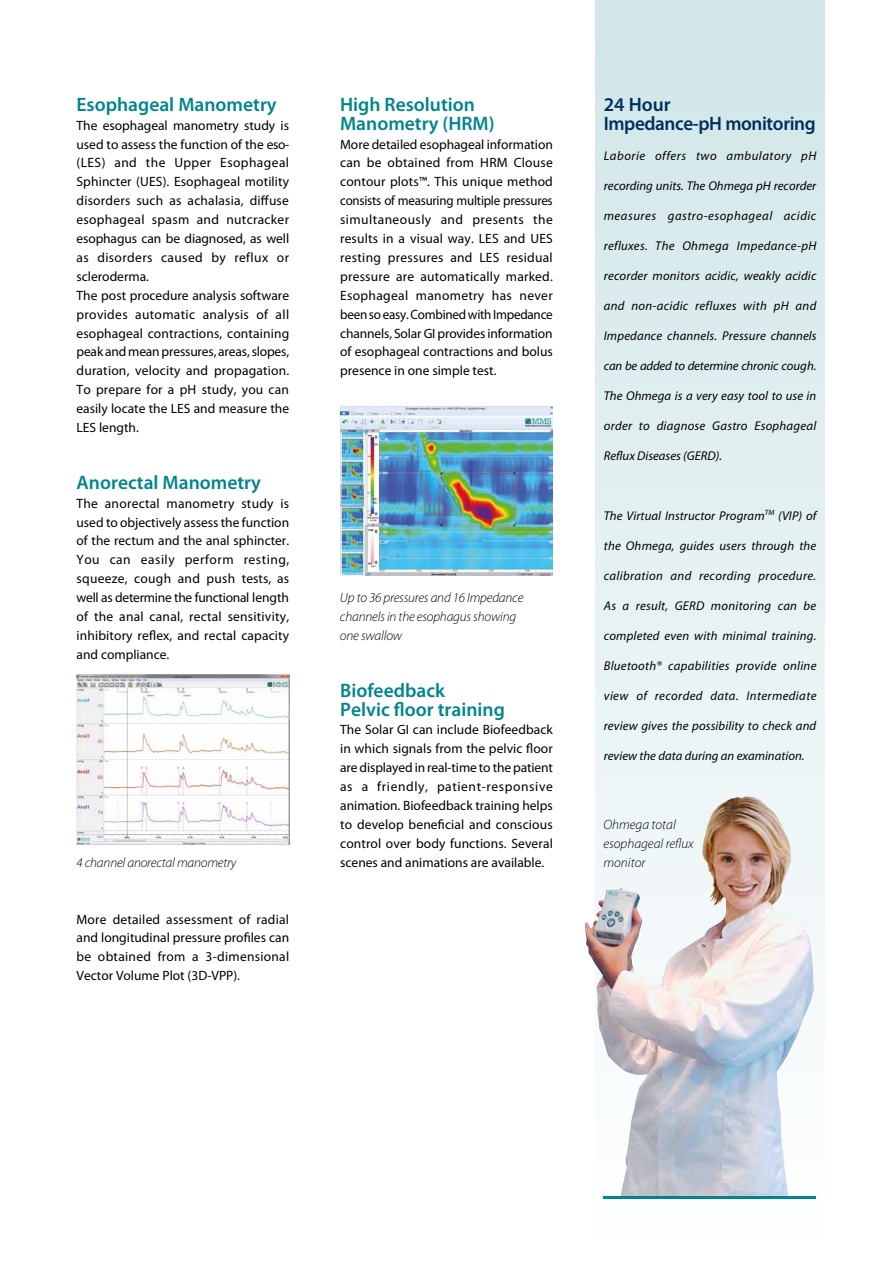
<style>
.page{position:relative;width:893px;height:1263px;background:#fff}
.page>*{position:absolute;margin:0;border:0;box-sizing:border-box;transform-origin:0 0}
.t1{font:600 19.5px/18.9px "Myriad Pro";color:#00858c}
.t2{font:600 19.5px/18.9px "Myriad Pro";letter-spacing:-.02em;color:#00305b}
.t3{font:13.5px/18.9px "Myriad Pro";letter-spacing:.01em;color:#000;text-align:justify}
.t4{font:italic 300 13.5px/18.9px "Myriad Pro";letter-spacing:-.015em;color:#000}
.t5{font:italic 12.75px "Myriad Pro";letter-spacing:.015em;color:#000}
.t6{font:italic 12.75px "Myriad Pro";letter-spacing:.04em;color:#000}
.t7{font:italic 12.75px "Myriad Pro";letter-spacing:-.01em;color:#000}
</style>
<div class="page">
<svg style="left:595px;top:0;width:230px;height:1196px;background:#dbe6e9"></svg>
<img style="left:631px;top:797px;width:112px;height:188px">
<hr style="left:603px;top:1196px;width:213px;height:3px;background:#00858c">
<img style="left:77px;top:675px;width:213px;height:170px">
<img style="left:341px;top:406px;width:212px;height:170px">
<h1 class="t1" style="left:77px;top:95px;width:202px">Esophageal Manometry</h1>
<p class="t3" style="left:77px;top:116px;width:214px;text-align:left">The esophageal manometry study is used to assess the function of the eso-(LES) and the Upper Eso phageal Sphincter (UES). Esophageal motility disorders such as achalasia, diffuse esophageal spasm and nutcracker esophagus can be diagnosed, as well as disorders caused by reflux or scleroderma.<br>The post procedure analysis software provides automatic analysis of all esophageal contractions, containing peak and mean pressures, areas, slopes, duration, velocity and propagation.<br>To prepare for a pH study, you can easily locate the LES and measure the LES length.</p>
<h1 class="t1" style="left:77px;top:473px;width:186px">Anorectal Manometry</h1>
<p class="t3" style="left:77px;top:494px;width:214px">The anorectal manometry study is used to objectively assess the function of the rectum and the anal sphincter.<br>You can easily perform resting, squeeze, cough and push tests, as well as determine the functional length of the anal canal, rectal sensitivity, inhibitory reflex, and rectal capacity and compliance.</p>
<p class="t4" style="left:77px;top:853px;width:161px">4 channel anorectal manometry</p>
<p class="t3" style="left:77px;top:910px;width:214px">More detailed assessment of radial and longitudinal pressure profiles can be obtained from a 3-dimensional Vector Volume Plot (3D-VPP).</p>
<h1 class="t1" style="left:340px;top:95px;width:156px">High Resolution<br>Manometry (HRM)</h1>
<p class="t3" style="left:340px;top:135px;width:214px">More detailed esophageal information can be obtained from HRM Clouse contour plots™. This unique method consists of measuring multiple pressures simultaneously and presents the results in a visual way. LES and UES resting pressures and LES residual pressure are automatically marked.<br>Esophageal manometry has never been so easy. Combined with Impedance channels, Solar GI provides information of esophageal contractions and bolus presence in one simple test.</p>
<p class="t4" style="left:340px;top:589px;width:185px">Up to 36 pressures and 16 Impedance channels in the esophagus showing one swallow</p>
<h1 class="t1" style="left:340px;top:681px;width:166px">Biofeedback<br>Pelvic floor training</h1>
<p class="t3" style="left:340px;top:721px;width:214px">The Solar GI can include Biofeedback in which signals from the pelvic floor are displayed in real-time to the patient as a friendly, patient-responsive animation. Biofeedback training helps to develop beneficial and conscious control over body functions. Several scenes and animations are available.</p>
<h1 class="t2" style="left:604px;top:95px;width:213px">24 Hour<br>Impedance-pH monitoring</h1>
<p class="t6" style="left:604px;top:148px;width:214px">Laborie offers two ambulatory pH</p>
<p class="t5" style="left:604px;top:178px;width:214px">recording units. The Ohmega pH recorder</p>
<p class="t6" style="left:604px;top:208px;width:214px">measures gastro-esophageal acidic</p>
<p class="t5" style="left:604px;top:238px;width:214px">refluxes. The Ohmega Impedance-pH</p>
<p class="t5" style="left:604px;top:268px;width:214px">recorder monitors acidic, weakly acidic</p>
<p class="t5" style="left:604px;top:298px;width:214px">and non-acidic refluxes with pH and</p>
<p class="t5" style="left:604px;top:328px;width:214px">Impedance channels. Pressure channels</p>
<p class="t7" style="left:604px;top:358px;width:214px">can be added to determine chronic cough.</p>
<p class="t5" style="left:604px;top:388px;width:214px">The Ohmega is a very easy tool to use in</p>
<p class="t5" style="left:604px;top:418px;width:214px">order to diagnose Gastro Esophageal</p>
<p class="t5" style="left:604px;top:448px;width:120px">Reflux Diseases (GERD).</p>
<p class="t5" style="left:604px;top:508px;width:214px">The Virtual Instructor Program<sup>TM</sup> (VIP) of</p>
<p class="t5" style="left:604px;top:538px;width:214px">the Ohmega, guides users through the</p>
<p class="t5" style="left:604px;top:568px;width:214px">calibration and recording procedure.</p>
<p class="t5" style="left:604px;top:598px;width:214px">As a result, GERD monitoring can be</p>
<p class="t5" style="left:604px;top:628px;width:214px">completed even with minimal training.</p>
<p class="t5" style="left:604px;top:658px;width:214px">Bluetooth® capabilities provide online</p>
<p class="t5" style="left:604px;top:688px;width:214px">view of recorded data. Intermediate</p>
<p class="t5" style="left:604px;top:718px;width:214px">review gives the possibility to check and</p>
<p class="t5" style="left:604px;top:748px;width:202px">review the data during an examination.</p>
<p class="t4" style="left:603px;top:815px;width:92px">Ohmega total esophageal reflux monitor</p>
</div>
